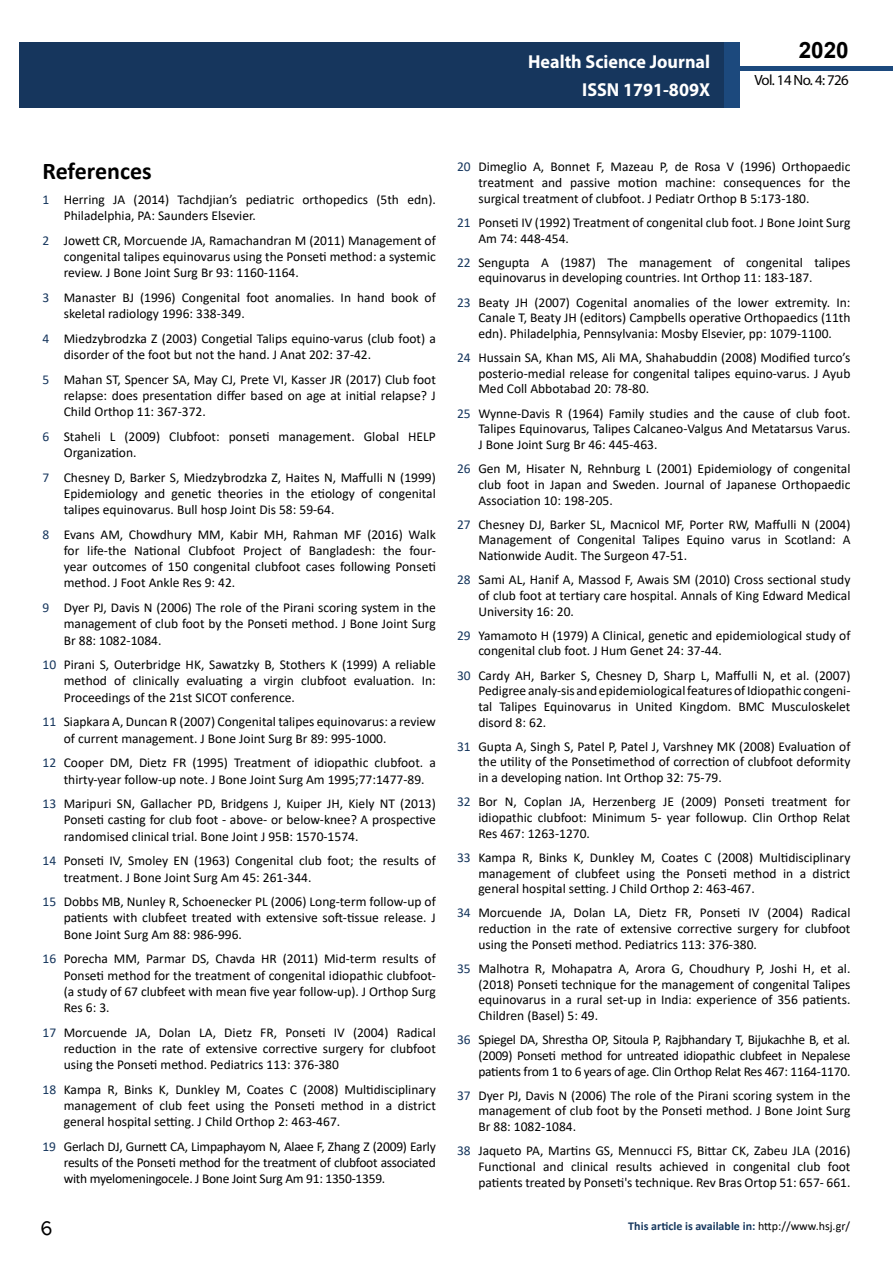
<style>
.page{position:relative;width:893px;height:1263px;background:#fff}
.page>*{position:absolute;margin:0;border:0;box-sizing:border-box;transform-origin:0 0}
.t1{font:25.5px "Tunga";color:#000}
.t2{font:700 24px "Calibri";color:#000}
.t3{font:700 22.5px "Arial";color:#000}
.t4{font:700 18.75px/27.2px "Myriad Pro";color:#fff;text-align:right;scale:.96 1}
.t5{font:14.85px "Myriad Pro";letter-spacing:-.04em;color:#000}
.t6{font:13.5px/15.6px "Calibri";color:#000;text-align:justify}
.t7{font:700 12px "Calibri";color:#16375d}
.s1{color:#16365d}
.s2{font-weight:400;color:#000}
</style>
<div class="page">
<div style="left:722px;top:66px;width:171px;height:5px;background:#1c497d"></div>
<div style="left:19px;top:42px;width:706px;height:66px;background:#16365d"></div>
<div style="left:725px;top:42px;width:15px;height:66px;background:#1c497d"></div>
<h3 class="t4" style="left:528px;top:48px;width:191px">Health Science Journal<br>ISSN 1791-809X</h3>
<h3 class="t3" style="left:799px;top:35px;width:52px">2020</h3>
<p class="t5" style="left:754px;top:71px;width:96px">Vol. 14 No. 4: 726</p>
<h2 class="t2" style="left:43px;top:154px;width:111px">References</h2>
<p class="t6" style="left:64px;top:191px;width:374px;line-height:16.2px;text-indent:-21px"><span class="s1">1</span> Herring JA (2014) Tachdjian’s pediatric orthopedics (5th edn).<br>Philadelphia, PA: Saunders Elsevier.</p>
<p class="t6" style="left:64px;top:232px;width:374px;line-height:16.2px;text-indent:-21px"><span class="s1">2</span> Jowett CR, Morcuende JA, Ramachandran M (2011) Management of congenital talipes equinovarus using the Ponseti method: a systemic review. J Bone Joint Surg Br 93: 1160-1164.</p>
<p class="t6" style="left:64px;top:289px;width:374px;line-height:16.2px;text-indent:-21px"><span class="s1">3</span> Manaster BJ (1996) Congenital foot anomalies. In hand book of skeletal radiology 1996: 338-349.</p>
<p class="t6" style="left:64px;top:330px;width:374px;line-height:16.2px;text-indent:-21px"><span class="s1">4</span> Miedzybrodzka Z (2003) Congetial Talips equino-varus (club foot) a disorder of the foot but not the hand. J Anat 202: 37-42.</p>
<p class="t6" style="left:64px;top:371px;width:374px;line-height:16.2px;text-indent:-21px"><span class="s1">5</span> Mahan ST, Spencer SA, May CJ, Prete VI, Kasser JR (2017) Club foot relapse: does presentation differ based on age at initial relapse? J Child Orthop 11: 367-372.</p>
<p class="t6" style="left:64px;top:428px;width:374px;line-height:16.2px;text-indent:-21px"><span class="s1">6</span> Staheli L (2009) Clubfoot: ponseti management. Global HELP<br>Organization.</p>
<p class="t6" style="left:64px;top:469px;width:374px;line-height:16.2px;text-indent:-21px"><span class="s1">7</span> Chesney D, Barker S, Miedzybrodzka Z, Haites N, Maffulli N (1999)<br>Epidemiology and genetic theories in the etiology of congenital talipes equinovarus. Bull hosp Joint Dis 58: 59-64.</p>
<p class="t6" style="left:64px;top:526px;width:374px;line-height:16.2px;text-indent:-21px"><span class="s1">8</span> Evans AM, Chowdhury MM, Kabir MH, Rahman MF (2016) Walk for life-the National Clubfoot Project of Bangladesh: the four&shy;year outcomes of 150 congenital clubfoot cases following Ponseti method. J Foot Ankle Res 9: 42.</p>
<p class="t6" style="left:64px;top:599px;width:374px;line-height:16.2px;text-indent:-21px"><span class="s1">9</span> Dyer PJ, Davis N (2006) The role of the Pirani scoring system in the management of club foot by the Ponseti method. J Bone Joint Surg Br 88: 1082-1084.</p>
<p class="t6" style="left:64px;top:656px;width:374px;line-height:16.2px;text-indent:-21px"><span class="s1">10</span> Pirani S, Outerbridge HK, Sawatzky B, Stothers K (1999) A reliable method of clinically evaluating a virgin clubfoot evaluation. In:<br>Proceedings of the 21st SICOT conference.</p>
<p class="t6" style="left:64px;top:713px;width:374px;line-height:16.2px;text-indent:-21px"><span class="s1">11</span> Siapkara A, Duncan R (2007) Congenital talipes equinovarus: a review of current management. J Bone Joint Surg Br 89: 995-1000.</p>
<p class="t6" style="left:64px;top:754px;width:374px;line-height:16.2px;text-indent:-21px"><span class="s1">12</span> Cooper DM, Dietz FR (1995) Treatment of idiopathic clubfoot. a thirty-year follow-up note. J Bone Joint Surg Am 1995;77:1477-89.</p>
<p class="t6" style="left:64px;top:795px;width:374px;line-height:16.2px;text-indent:-21px"><span class="s1">13</span> Maripuri SN, Gallacher PD, Bridgens J, Kuiper JH, Kiely NT (2013)<br>Ponseti casting for club foot - above- or below-knee? A prospective randomised clinical trial. Bone Joint J 95B: 1570-1574.</p>
<p class="t6" style="left:64px;top:852px;width:374px;line-height:16.2px;text-indent:-21px"><span class="s1">14</span> Ponseti IV, Smoley EN (1963) Congenital club foot; the results of treatment. J Bone Joint Surg Am 45: 261-344.</p>
<p class="t6" style="left:64px;top:893px;width:374px;line-height:16.2px;text-indent:-21px"><span class="s1">15</span> Dobbs MB, Nunley R, Schoenecker PL (2006) Long-term follow-up of patients with clubfeet treated with extensive soft-tissue release. J Bone Joint Surg Am 88: 986-996.</p>
<p class="t6" style="left:64px;top:950px;width:374px;line-height:16.2px;text-indent:-21px"><span class="s1">16</span> Porecha MM, Parmar DS, Chavda HR (2011) Mid-term results of Ponseti method for the treatment of congenital idiopathic clubfoot-(a study of 67 clubfeet with mean five year follow-up). J Orthop Surg Res 6: 3.</p>
<p class="t6" style="left:64px;top:1024px;width:374px;line-height:16.2px;text-indent:-21px"><span class="s1">17</span> Morcuende JA, Dolan LA, Dietz FR, Ponseti IV (2004) Radical reduction in the rate of extensive corrective surgery for clubfoot using the Ponseti method. Pediatrics 113: 376-380</p>
<p class="t6" style="left:64px;top:1081px;width:374px;line-height:16.2px;text-indent:-21px"><span class="s1">18</span> Kampa R, Binks K, Dunkley M, Coates C (2008) Multidisciplinary management of club feet using the Ponseti method in a district general hospital setting. J Child Orthop 2: 463-467.</p>
<p class="t6" style="left:64px;top:1138px;width:374px;line-height:16.2px;text-indent:-21px"><span class="s1">19</span> Gerlach DJ, Gurnett CA, Limpaphayom N, Alaee F, Zhang Z (2009) Early results of the Ponseti method for the treatment of clubfoot associated with myelomeningocele. J Bone Joint Surg Am 91: 1350-1359.</p>
<p class="t6" style="left:478px;top:159px;width:374px;text-indent:-21px"><span class="s1">20</span> Dimeglio A, Bonnet F, Mazeau P, de Rosa V (1996) Orthopaedic treatment and passive motion machine: consequences for the surgical treatment of clubfoot. J Pediatr Orthop B 5:173-180.</p>
<p class="t6" style="left:478px;top:214px;width:374px;text-indent:-21px"><span class="s1">21</span> Ponseti IV (1992) Treatment of congenital club foot. J Bone Joint Surg<br>Am 74: 448-454.</p>
<p class="t6" style="left:478px;top:254px;width:374px;text-indent:-21px"><span class="s1">22</span> Sengupta A (1987) The management of congenital talipes equinovarus in developing countries. Int Orthop 11: 183-187.</p>
<p class="t6" style="left:478px;top:294px;width:374px;text-indent:-21px"><span class="s1">23</span> Beaty JH (2007) Cogenital anomalies of the lower extremity. In:<br>Canale T, Beaty JH (editors) Campbells operative Orthopaedics (11th edn). Philadelphia, Pennsylvania: Mosby Elsevier, pp: 1079-1100.</p>
<p class="t6" style="left:478px;top:349px;width:374px;text-indent:-21px"><span class="s1">24</span> Hussain SA, Khan MS, Ali MA, Shahabuddin (2008) Modified turco’s posterio-medial release for congenital talipes equino-varus. J Ayub Med Coll Abbotabad 20: 78-80.</p>
<p class="t6" style="left:478px;top:405px;width:374px;text-indent:-21px"><span class="s1">25</span> Wynne-Davis R (1964) Family studies and the cause of club foot.<br>Talipes Equinovarus, Talipes Calcaneo-Valgus And Metatarsus Varus.<br>J Bone Joint Surg Br 46: 445-463.</p>
<p class="t6" style="left:478px;top:460px;width:374px;text-indent:-21px"><span class="s1">26</span> Gen M, Hisater N, Rehnburg L (2001) Epidemiology of congenital club foot in Japan and Sweden. Journal of Japanese Orthopaedic Association 10: 198-205.</p>
<p class="t6" style="left:478px;top:516px;width:374px;text-indent:-21px"><span class="s1">27</span> Chesney DJ, Barker SL, Macnicol MF, Porter RW, Maffulli N (2004)<br>Management of Congenital Talipes Equino varus in Scotland: A Nationwide Audit. The Surgeon 47-51.</p>
<p class="t6" style="left:478px;top:572px;width:374px;text-indent:-21px"><span class="s1">28</span> Sami AL, Hanif A, Massod F, Awais SM (2010) Cross sectional study of club foot at tertiary care hospital. Annals of King Edward Medical University 16: 20.</p>
<p class="t6" style="left:478px;top:627px;width:374px;text-indent:-21px"><span class="s1">29</span> Yamamoto H (1979) A Clinical, genetic and epidemiological study of congenital club foot. J Hum Genet 24: 37-44.</p>
<p class="t6" style="left:478px;top:667px;width:374px;text-indent:-21px"><span class="s1">30</span> Cardy AH, Barker S, Chesney D, Sharp L, Maffulli N, et al. (2007)<br>Pedigree analy-sis and epidemiological features of Idiopathic congeni&shy;tal Talipes Equinovarus in United Kingdom. BMC Musculoskelet disord 8: 62.</p>
<p class="t6" style="left:478px;top:738px;width:374px;text-indent:-21px"><span class="s1">31</span> Gupta A, Singh S, Patel P, Patel J, Varshney MK (2008) Evaluation of the utility of the Ponsetimethod of correction of clubfoot deformity in a developing nation. Int Orthop 32: 75-79.</p>
<p class="t6" style="left:478px;top:794px;width:374px;text-indent:-21px"><span class="s1">32</span> Bor N, Coplan JA, Herzenberg JE (2009) Ponseti treatment for idiopathic clubfoot: Minimum 5- year followup. Clin Orthop Relat Res 467: 1263-1270.</p>
<p class="t6" style="left:478px;top:849px;width:374px;text-indent:-21px"><span class="s1">33</span> Kampa R, Binks K, Dunkley M, Coates C (2008) Multidisciplinary management of clubfeet using the Ponseti method in a district general hospital setting. J Child Orthop 2: 463-467.</p>
<p class="t6" style="left:478px;top:905px;width:374px;text-indent:-21px"><span class="s1">34</span> Morcuende JA, Dolan LA, Dietz FR, Ponseti IV (2004) Radical reduction in the rate of extensive corrective surgery for clubfoot using the Ponseti method. Pediatrics 113: 376-380.</p>
<p class="t6" style="left:478px;top:960px;width:374px;text-indent:-21px"><span class="s1">35</span> Malhotra R, Mohapatra A, Arora G, Choudhury P, Joshi H, et al. (2018) Ponseti technique for the management of congenital Talipes equinovarus in a rural set-up in India: experience of 356 patients.<br>Children (Basel) 5: 49.</p>
<p class="t6" style="left:478px;top:1031px;width:374px;text-indent:-21px"><span class="s1">36</span> Spiegel DA, Shrestha OP, Sitoula P, Rajbhandary T, Bijukachhe B, et al. (2009) Ponseti method for untreated idiopathic clubfeet in Nepalese patients from 1 to 6 years of age. Clin Orthop Relat Res 467: 1164-1170.</p>
<p class="t6" style="left:478px;top:1087px;width:374px;text-indent:-21px"><span class="s1">37</span> Dyer PJ, Davis N (2006) The role of the Pirani scoring system in the management of club foot by the Ponseti method. J Bone Joint Surg Br 88: 1082-1084.</p>
<p class="t6" style="left:478px;top:1142px;width:374px;text-indent:-21px"><span class="s1">38</span> Jaqueto PA, Martins GS, Mennucci FS, Bittar CK, Zabeu JLA (2016)<br>Functional and clinical results achieved in congenital club foot patients treated by Ponseti's technique. Rev Bras Ortop 51: 657- 661.</p>
<h1 class="t1" style="left:40px;top:1211px;width:14px">6</h1>
<p class="t7" style="left:628px;top:1217px;width:223px">This article is available in: <span class="s2">http://www.hsj.gr/</span></p>
</div>
